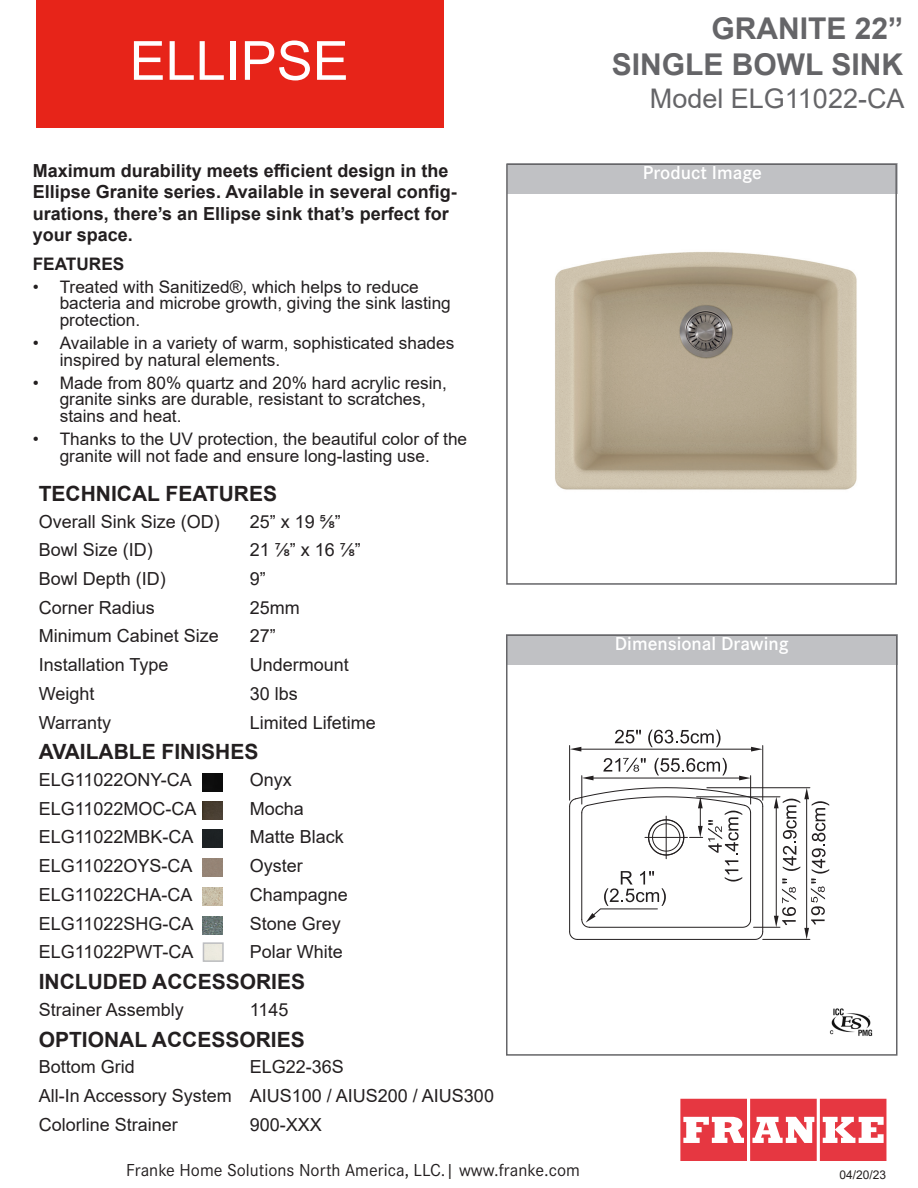
<style>
.page{position:relative;width:918px;height:1188px;background:#fff}
.page>*{position:absolute;margin:0;border:0;box-sizing:border-box;transform-origin:0 0}
.t1{font:54px "Arial";color:#fff}
.t2{font:700 30px "Arial";color:#656568}
.t3{font:27px "Arial";color:#656568}
.t4{font:700 21px "Arial";color:#231f20}
.t5{font:600 19.5px "Corporate S";color:#fff}
.t6{font:18px "Arial";color:#231f20}
.t7{font:700 18px/21.6px "Arial";color:#231f20}
.t8{font:18px "Corporate S";color:#231f20}
.t9{font:17.25px/16.5px "Arial";color:#231f20}
.t10{font:700 17.25px "Arial";color:#231f20}
.t11{font:12px "Arial";color:#231f20}
</style>
<div class="page">
<svg style="left:680px;top:1099px;width:206px;height:62px"></svg>
<div style="left:506px;top:634px;width:392px;height:31px;background:#c0c1c4"></div>
<div style="left:506px;top:634px;width:392px;height:422px;border:2px solid #656568"></div>
<div style="left:507px;top:164px;width:391px;height:30px;background:#c0c1c4"></div>
<div style="left:506px;top:164px;width:391px;height:421px;border:2px solid #656568"></div>
<div style="left:37px;top:0;width:407px;height:127px;background:#e72419"></div>
<img style="left:202px;top:773px;width:20px;height:18px">
<img style="left:203px;top:887px;width:19px;height:18px">
<svg style="left:751px;top:747px;width:11px;height:5px"></svg>
<svg style="left:570px;top:747px;width:11px;height:5px"></svg>
<hr style="left:580px;top:749px;width:173px;height:1px;background:#231f20">
<hr style="left:569px;top:746px;width:1px;height:54px;background:#231f20">
<hr style="left:762px;top:746px;width:1px;height:54px;background:#231f20">
<svg style="left:615px;top:730px;width:26px;height:13px"></svg>
<svg style="left:648px;top:730px;width:73px;height:17px"></svg>
<svg style="left:569px;top:758px;width:260px;height:182px"></svg>
<img style="left:555px;top:252px;width:302px;height:238px">
<div style="left:203px;top:942px;width:21px;height:20px;border:2px solid #bcbdc0"></div>
<img style="left:202px;top:801px;width:20px;height:18px">
<img style="left:202px;top:830px;width:20px;height:18px">
<img style="left:202px;top:916px;width:20px;height:18px">
<img style="left:829px;top:1008px;width:44px;height:28px">
<p class="t1" style="left:130px;top:24px;width:221px">ELLIPSE</p>
<p class="t7" style="left:33px;top:160px;width:425px">Maximum durability meets efficient design in the Ellipse Granite series. Available in several config&shy;urations, there’s an Ellipse sink that’s perfect for your space.</p>
<p class="t10" style="left:33px;top:252px;width:93px">FEATURES</p>
<p class="t9" style="left:60px;top:279px;width:393px;text-indent:-27px">• Treated with Sanitized®, which helps to reduce bacteria and microbe growth, giving the sink lasting protection.</p>
<p class="t9" style="left:60px;top:335px;width:396px;text-indent:-27px">• Available in a variety of warm, sophisticated shades inspired by natural elements.</p>
<p class="t9" style="left:60px;top:375px;width:389px;text-indent:-27px">• Made from 80% quartz and 20% hard acrylic resin, granite sinks are durable, resistant to scratches, stains and heat.</p>
<p class="t9" style="left:60px;top:431px;width:409px;text-indent:-27px">• Thanks to the UV protection, the beautiful color of the granite will not fade and ensure long-lasting use.</p>
<p class="t4" style="left:39px;top:479px;width:240px">TECHNICAL FEATURES</p>
<p class="t6" style="left:39px;top:509px;width:183px">Overall Sink Size (OD)</p>
<p class="t6" style="left:250px;top:509px;width:93px">25” x 19 5/8”</p>
<p class="t6" style="left:39px;top:538px;width:116px">Bowl Size (ID)</p>
<p class="t6" style="left:250px;top:538px;width:113px">21 7/8” x 16 7/8”</p>
<p class="t6" style="left:39px;top:566px;width:129px">Bowl Depth (ID)</p>
<p class="t6" style="left:250px;top:566px;width:18px">9”</p>
<p class="t6" style="left:39px;top:595px;width:118px">Corner Radius</p>
<p class="t6" style="left:250px;top:595px;width:52px">25mm</p>
<p class="t6" style="left:39px;top:624px;width:182px">Minimum Cabinet Size</p>
<p class="t6" style="left:250px;top:624px;width:28px">27”</p>
<p class="t6" style="left:39px;top:652px;width:131px">Installation Type</p>
<p class="t6" style="left:250px;top:652px;width:101px">Undermount</p>
<p class="t6" style="left:39px;top:681px;width:57px">Weight</p>
<p class="t6" style="left:250px;top:681px;width:50px">30 lbs</p>
<p class="t6" style="left:39px;top:710px;width:74px">Warranty</p>
<p class="t6" style="left:250px;top:710px;width:128px">Limited Lifetime</p>
<p class="t4" style="left:39px;top:737px;width:221px">AVAILABLE FINISHES</p>
<p class="t6" style="left:39px;top:767px;width:155px">ELG11022ONY-CA</p>
<p class="t6" style="left:250px;top:767px;width:44px">Onyx</p>
<p class="t6" style="left:39px;top:796px;width:159px">ELG11022MOC-CA</p>
<p class="t6" style="left:250px;top:796px;width:56px">Mocha</p>
<p class="t6" style="left:39px;top:825px;width:156px">ELG11022MBK-CA</p>
<p class="t6" style="left:250px;top:825px;width:96px">Matte Black</p>
<p class="t6" style="left:39px;top:853px;width:155px">ELG11022OYS-CA</p>
<p class="t6" style="left:250px;top:853px;width:55px">Oyster</p>
<p class="t6" style="left:39px;top:882px;width:155px">ELG11022CHA-CA</p>
<p class="t6" style="left:250px;top:882px;width:100px">Champagne</p>
<p class="t6" style="left:39px;top:911px;width:156px">ELG11022SHG-CA</p>
<p class="t6" style="left:250px;top:911px;width:93px">Stone Grey</p>
<p class="t6" style="left:39px;top:940px;width:156px">ELG11022PWT-CA</p>
<p class="t6" style="left:250px;top:940px;width:95px">Polar White</p>
<p class="t4" style="left:39px;top:967px;width:268px">INCLUDED ACCESSORIES</p>
<p class="t6" style="left:39px;top:997px;width:147px">Strainer Assembly</p>
<p class="t6" style="left:250px;top:997px;width:40px">1145</p>
<p class="t4" style="left:39px;top:1025px;width:268px">OPTIONAL ACCESSORIES</p>
<p class="t6" style="left:39px;top:1055px;width:98px">Bottom Grid</p>
<p class="t6" style="left:250px;top:1055px;width:96px">ELG22-36S</p>
<p class="t6" style="left:39px;top:1083px;width:195px">All-In Accessory System</p>
<p class="t6" style="left:250px;top:1083px;width:246px">AIUS100 / AIUS200 / AIUS300</p>
<p class="t6" style="left:39px;top:1112px;width:141px">Colorline Strainer</p>
<p class="t6" style="left:250px;top:1112px;width:74px">900-XXX</p>
<p class="t2" style="left:711px;top:8px;width:193px">GRANITE 22”</p>
<p class="t2" style="left:612px;top:44px;width:293px">SINGLE BOWL SINK</p>
<p class="t3" style="left:650px;top:80px;width:256px">Model ELG11022-CA</p>
<p class="t5" style="left:643px;top:158px;width:121px">Product Image</p>
<p class="t5" style="left:615px;top:629px;width:175px">Dimensional Drawing</p>
<p class="t8" style="left:126px;top:1157px;width:455px">Franke Home Solutions North America, LLC.| www.franke.com</p>
<p class="t11" style="left:840px;top:1166px;width:48px">04/20/23</p>
</div>
